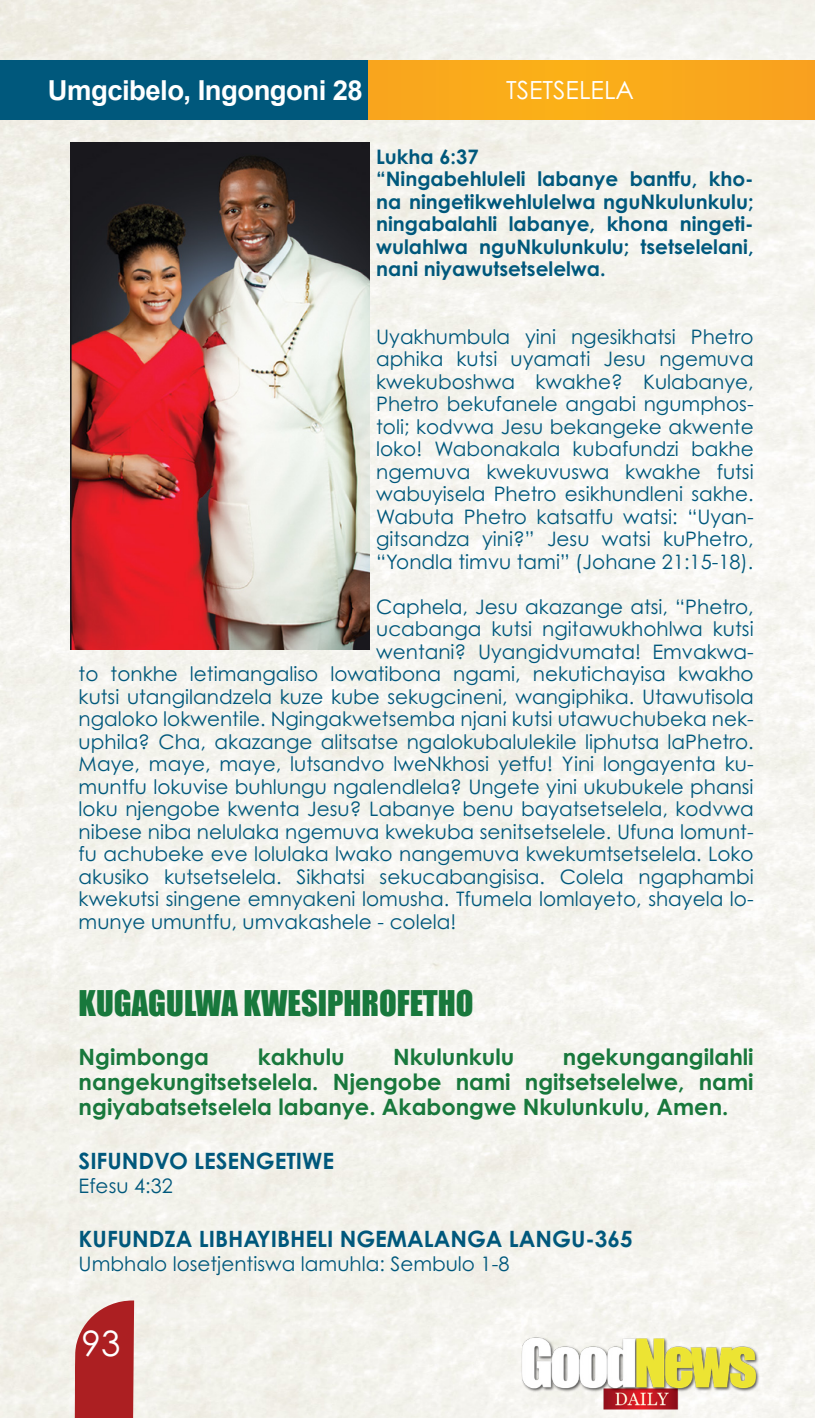
<style>
.page{position:relative;width:815px;height:1418px;background:#fff}
.page>*{position:absolute;margin:0;border:0;box-sizing:border-box;transform-origin:0 0}
.t1{font:35px "Century Gothic Pro";color:#fff}
.t2{font:32.5px "Impact";color:#18783c}
.t3{font:700 27.5px "Arial";letter-spacing:-.02em;color:#fff}
.t4{font:25px "Century Gothic Pro";color:#fff}
.t5{font:700 22.5px/25px "Century Gothic Pro";color:#18783c;text-align:justify}
.t6{font:700 22.5px "Century Gothic Pro";color:#00587c}
.t7{font:20px/22.5px "Century Gothic Pro";color:#00587c;text-align:justify}
.t8{font:700 20px/22.5px "Century Gothic Pro";color:#00587c;text-align:justify}
</style>
<div class="page">
<img style="left:0;top:0;width:815px;height:1417px">
<div style="left:139px;top:60px;width:676px;height:60px;background:#faa91c"></div>
<div style="left:0;top:60px;width:368px;height:60px;background:#00587c"></div>
<svg style="left:73px;top:1300px;width:61px;height:117px;background:#b53c3e"></svg>
<img style="left:516px;top:1335px;width:245px;height:76px">
<img style="left:71px;top:142px;width:299px;height:508px">
<p class="t3" style="left:48px;top:72px;width:316px">Umgcibelo, Ingongoni 28</p>
<p class="t4" style="left:506px;top:75px;width:130px">TSETSELELA</p>
<p class="t8" style="left:376px;top:145px;width:104px">Lukha 6:37</p>
<p class="t8" style="left:376px;top:167px;width:379px">“Ningabehluleli labanye bantfu, kho&shy;na ningetikwehlulelwa nguNkulunkulu; ningabalahli labanye, khona ningeti&shy;wulahlwa nguNkulunkulu; tsetselelani, nani niyawutsetselelwa.</p>
<p class="t7" style="left:376px;top:325px;width:379px">Uyakhumbula yini ngesikhatsi Phetro aphika kutsi uyamati Jesu ngemuva kwekuboshwa kwakhe? Kulabanye, Phetro bekufanele angabi ngumphos&shy;toli; kodvwa Jesu bekangeke akwente loko! Wabonakala kubafundzi bakhe ngemuva kwekuvuswa kwakhe futsi wabuyisela Phetro esikhundleni sakhe.<br>Wabuta Phetro katsatfu watsi: “Uyan&shy;gitsandza yini?” Jesu watsi kuPhetro, “Yondla timvu tami” (Johane 21:15-18).</p>
<p class="t7" style="left:376px;top:595px;width:379px">Caphela, Jesu akazange atsi, “Phetro,</p>
<p class="t7" style="left:376px;top:617px;width:379px">ucabanga kutsi ngitawukhohlwa kutsi</p>
<p class="t7" style="left:376px;top:640px;width:379px">wentani? Uyangidvumata! Emvakwa-</p>
<p class="t7" style="left:79px;top:662px;width:676px">to tonkhe letimangaliso lowatibona ngami, nekutichayisa kwakho</p>
<p class="t7" style="left:79px;top:685px;width:677px">kutsi utangilandzela kuze kube sekugcineni, wangiphika. Utawutisola</p>
<p class="t7" style="left:79px;top:707px;width:676px">ngaloko lokwentile. Ngingakwetsemba njani kutsi utawuchubeka nek-</p>
<p class="t7" style="left:79px;top:730px;width:677px">uphila? Cha, akazange alitsatse ngalokubalulekile liphutsa laPhetro.</p>
<p class="t7" style="left:79px;top:752px;width:676px">Maye, maye, maye, lutsandvo lweNkhosi yetfu! Yini longayenta ku-</p>
<p class="t7" style="left:79px;top:775px;width:676px">muntfu lokuvise buhlungu ngalendlela? Ungete yini ukubukele phansi</p>
<p class="t7" style="left:79px;top:797px;width:677px">loku njengobe kwenta Jesu? Labanye benu bayatsetselela, kodvwa</p>
<p class="t7" style="left:79px;top:820px;width:676px">nibese niba nelulaka ngemuva kwekuba senitsetselele. Ufuna lomunt-</p>
<p class="t7" style="left:79px;top:842px;width:676px">fu achubeke eve lolulaka lwako nangemuva kwekumtsetselela. Loko</p>
<p class="t7" style="left:79px;top:865px;width:677px">akusiko kutsetselela. Sikhatsi sekucabangisisa. Colela ngaphambi</p>
<p class="t7" style="left:79px;top:887px;width:676px">kwekutsi singene emnyakeni lomusha. Tfumela lomlayeto, shayela lo-</p>
<p class="t7" style="left:79px;top:910px;width:379px">munye umuntfu, umvakashele - colela!</p>
<p class="t2" style="left:79px;top:978px;width:396px">KUGAGULWA KWESIPHROFETHO</p>
<p class="t5" style="left:79px;top:1044px;width:132px">Ngimbonga</p>
<p class="t5" style="left:258px;top:1044px;width:88px">kakhulu</p>
<p class="t5" style="left:393px;top:1044px;width:123px">Nkulunkulu</p>
<p class="t5" style="left:79px;top:1044px;width:677px;text-indent:484px">ngekungangilahli nangekungitsetselela. Njengobe nami ngitsetselelwe, nami ngiyabatsetselela labanye. Akabongwe Nkulunkulu, Amen.</p>
<p class="t6" style="left:79px;top:1146px;width:257px">SIFUNDVO LESENGETIWE</p>
<p class="t7" style="left:79px;top:1174px;width:96px">Efesu 4:32</p>
<p class="t6" style="left:79px;top:1224px;width:555px">KUFUNDZA LIBHAYIBHELI NGEMALANGA LANGU-365</p>
<p class="t7" style="left:79px;top:1252px;width:432px">Umbhalo losetjentiswa lamuhla: Sembulo 1-8</p>
<h1 class="t1" style="left:82px;top:1322px;width:40px">93</h1>
</div>
